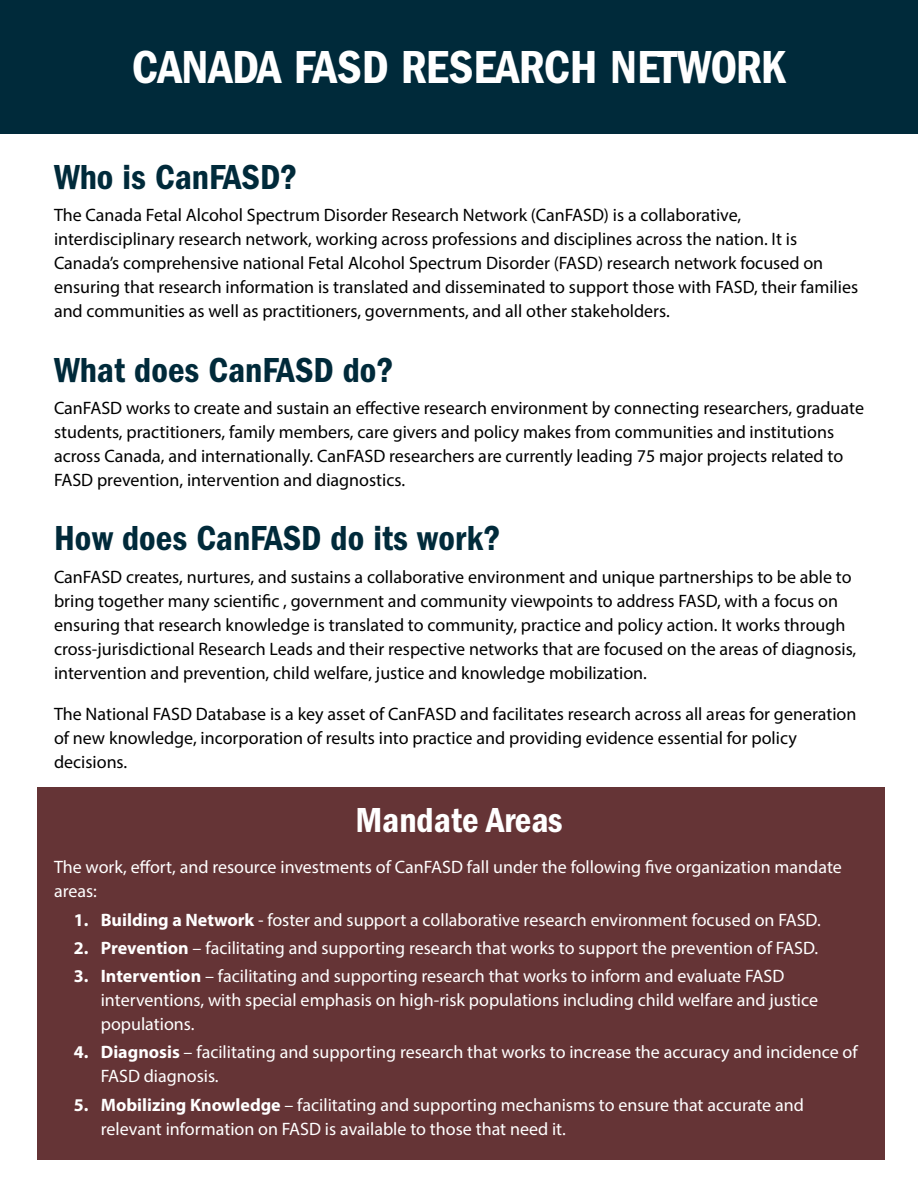
<style>
.page{position:relative;width:918px;height:1188px;background:#fff}
.page>*{position:absolute;margin:0;border:0;box-sizing:border-box;transform-origin:0 0}
.t1{font:48px "Franklin Gothic LT Pro Cn Dm";letter-spacing:-.02em;color:#fff}
.t2{font:36px "Franklin Gothic LT Pro Cn Dm";color:#002a3a}
.t3{font:36px "Franklin Gothic LT Pro Cn Dm";color:#fff}
.t4{font:18px/24px "Myriad Pro";color:#000}
.t5{font:18px/24px "Myriad Pro";color:#fff}
.s1{font-weight:700}
</style>
<div class="page">
<div style="left:37px;top:788px;width:847px;height:372px;background:#653436"></div>
<div style="left:0;top:0;width:918px;height:133px;background:#002a3a"></div>
<h1 class="t1" style="left:132px;top:40px;width:656px">CANADA FASD RESEARCH NETWORK</h1>
<h2 class="t2" style="left:54px;top:156px;width:245px">Who is CanFASD?</h2>
<p class="t4" style="left:54px;top:203px;width:806px">The Canada Fetal Alcohol Spectrum Disorder Research Network (CanFASD) is a collaborative, interdisciplinary research network, working across professions and disciplines across the nation. It is Canada’s comprehensive national Fetal Alcohol Spectrum Disorder (FASD) research network focused on ensuring that research information is translated and disseminated to support those with FASD, their families and communities as well as practitioners, governments, and all other stakeholders.</p>
<h2 class="t2" style="left:54px;top:349px;width:341px">What does CanFASD do?</h2>
<p class="t4" style="left:54px;top:396px;width:812px">CanFASD works to create and sustain an effective research environment by connecting researchers, graduate students, practitioners, family members, care givers and policy makes from communities and institutions across Canada, and internationally. CanFASD researchers are currently leading 75 major projects related to FASD prevention, intervention and diagnostics.</p>
<h2 class="t2" style="left:54px;top:518px;width:448px">How does CanFASD do its work?</h2>
<p class="t4" style="left:54px;top:565px;width:804px">CanFASD creates, nurtures, and sustains a collaborative environment and unique partnerships to be able to bring together many scientific , government and community viewpoints to address FASD, with a focus on ensuring that research knowledge is translated to community, practice and policy action. It works through cross-jurisdictional Research Leads and their respective networks that are focused on the areas of diagnosis, intervention and prevention, child welfare, justice and knowledge mobilization.</p>
<p class="t4" style="left:54px;top:702px;width:804px">The National FASD Database is a key asset of CanFASD and facilitates research across all areas for generation of new knowledge, incorporation of results into practice and providing evidence essential for policy decisions.</p>
<h2 class="t3" style="left:355px;top:800px;width:209px">Mandate Areas</h2>
<p class="t5" style="left:54px;top:855px;width:789px">The work, effort, and resource investments of CanFASD fall under the following five organization mandate areas:</p>
<p class="t5" style="left:74px;top:907px;width:748px"><span class="s1">1. Building a Network</span> - foster and support a collaborative research environment focused on FASD.</p>
<p class="t5" style="left:74px;top:936px;width:746px"><span class="s1">2. Prevention</span> – facilitating and supporting research that works to support the prevention of FASD.</p>
<p class="t5" style="left:101px;top:964px;width:719px;text-indent:-27px"><span class="s1">3. Intervention</span> – facilitating and supporting research that works to inform and evaluate FASD interventions, with special emphasis on high-risk populations including child welfare and justice populations.</p>
<p class="t5" style="left:101px;top:1040px;width:759px;text-indent:-27px"><span class="s1">4. Diagnosis</span> – facilitating and supporting research that works to increase the accuracy and incidence of<br>FASD diagnosis.</p>
<p class="t5" style="left:101px;top:1092px;width:705px;text-indent:-27px"><span class="s1">5. Mobilizing Knowledge</span> – facilitating and supporting mechanisms to ensure that accurate and relevant information on FASD is available to those that need it.</p>
</div>
